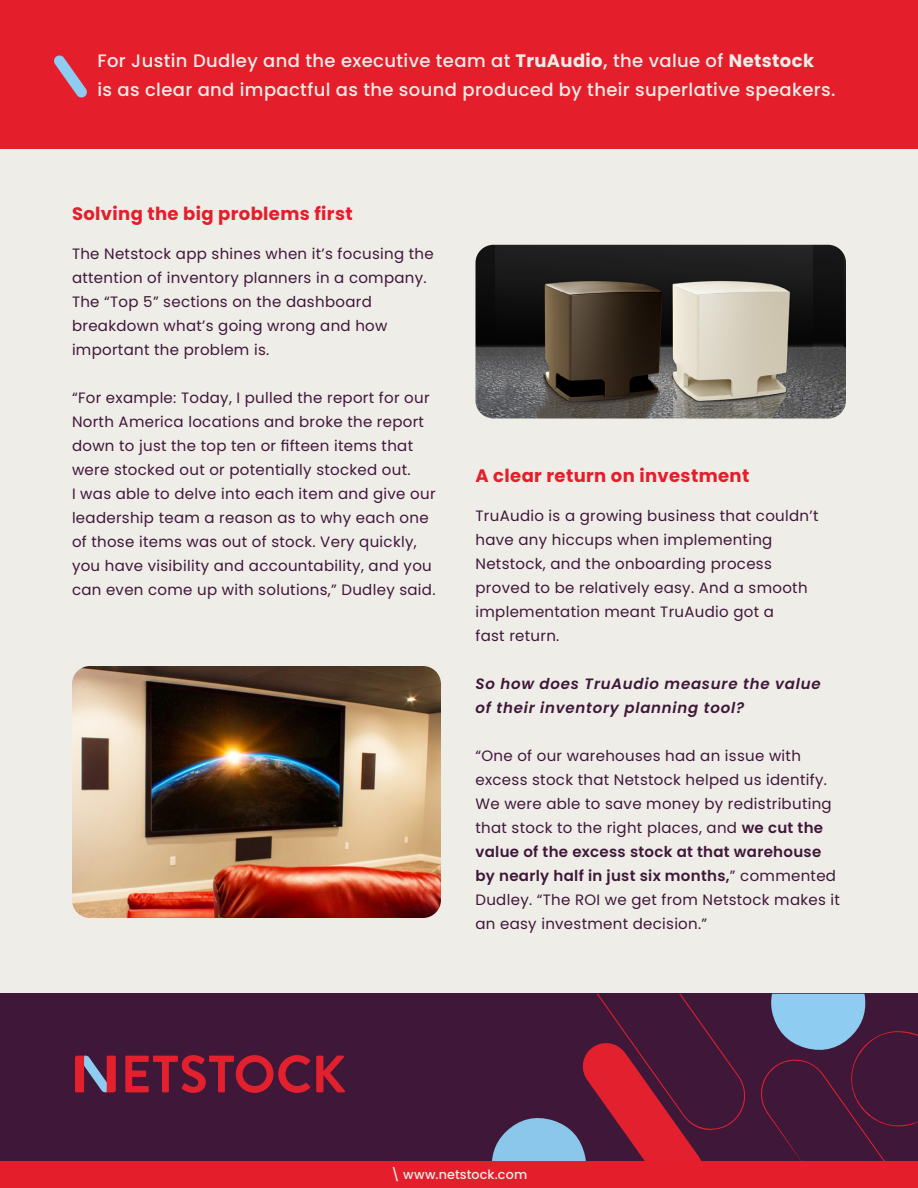
<style>
.page{position:relative;width:918px;height:1188px;background:#efede8}
.page>*{position:absolute;margin:0;border:0;box-sizing:border-box;transform-origin:0 0}
.t1{font:500 18px/28.5px "Poppins";letter-spacing:.02em;color:#efede8}
.t2{font:700 18px "Poppins";letter-spacing:.02em;color:#e51e2c}
.t3{font:15px/24px "Poppins";letter-spacing:.02em;color:#3f1739}
.t4{font:italic 600 15px/24px "Poppins";letter-spacing:.05em;color:#3f1739}
.t5{font:12.75px "Myriad Pro";letter-spacing:.01em;color:#efede8}
.t6{font:500 12.75px "Poppins";letter-spacing:.01em;color:#efede8}
.s1{font-weight:700}
.s2{font-weight:600}
</style>
<div class="page">
<div style="left:0;top:0;width:918px;height:148px;background:#e51e2c"></div>
<div style="left:0;top:994px;width:918px;height:167px;background:#3f1739"></div>
<svg style="left:492px;top:994px;width:426px;height:167px"></svg>
<div style="left:0;top:1161px;width:918px;height:27px;background:#e51e2c"></div>
<img style="left:72px;top:666px;width:369px;height:252px">
<img style="left:476px;top:245px;width:370px;height:173px">
<svg style="left:54px;top:55px;width:33px;height:43px"></svg>
<svg style="left:316px;top:1056px;width:29px;height:36px"></svg>
<svg style="left:125px;top:1055px;width:185px;height:38px"></svg>
<svg style="left:75px;top:1056px;width:41px;height:37px"></svg>
<p class="t1" style="left:98px;top:47px;width:740px">For Justin Dudley and the executive team at <span class="s1">TruAudio</span><span class="s2">,</span> the value of <span class="s1">Netstock<br></span>is as clear and impactful as the sound produced by their superlative speakers.</p>
<p class="t2" style="left:72px;top:203px;width:282px">Solving the big problems first</p>
<p class="t3" style="left:72px;top:242px;width:363px">The Netstock app shines when it’s focusing the attention of inventory planners in a company.<br>The “Top 5” sections on the dashboard breakdown what’s going wrong and how important the problem is.</p>
<p class="t3" style="left:72px;top:386px;width:365px">“For example: Today, I pulled the report for our North America locations and broke the report down to just the top ten or fifteen items that were stocked out or potentially stocked out.<br>I was able to delve into each item and give our leadership team a reason as to why each one of those items was out of stock. Very quickly, you have visibility and accountability, and you can even come up with solutions,” Dudley said.</p>
<p class="t2" style="left:476px;top:465px;width:275px">A clear return on investment</p>
<p class="t3" style="left:476px;top:504px;width:345px">TruAudio is a growing business that couldn’t have any hiccups when implementing Netstock, and the onboarding process proved to be relatively easy. And a smooth implementation meant TruAudio got a<br>fast return.</p>
<p class="t4" style="left:476px;top:672px;width:347px">So how does TruAudio measure the value of their inventory planning tool?</p>
<p class="t3" style="left:476px;top:744px;width:366px">“One of our warehouses had an issue with excess stock that Netstock helped us identify.<br>We were able to save money by redistributing that stock to the right places, and <span class="s2">we cut the value of the excess stock at that warehouse by nearly half in just six months,</span>” commented Dudley. “The ROI we get from Netstock makes it an easy investment decision.”</p>
<p class="t6" style="left:391px;top:1167px;width:138px">\ www.netstock.com</p>
<p class="t5" style="left:354px;top:1167px;width:211px">\ www.netstock.co \ info@Netstock.co</p>
</div>
